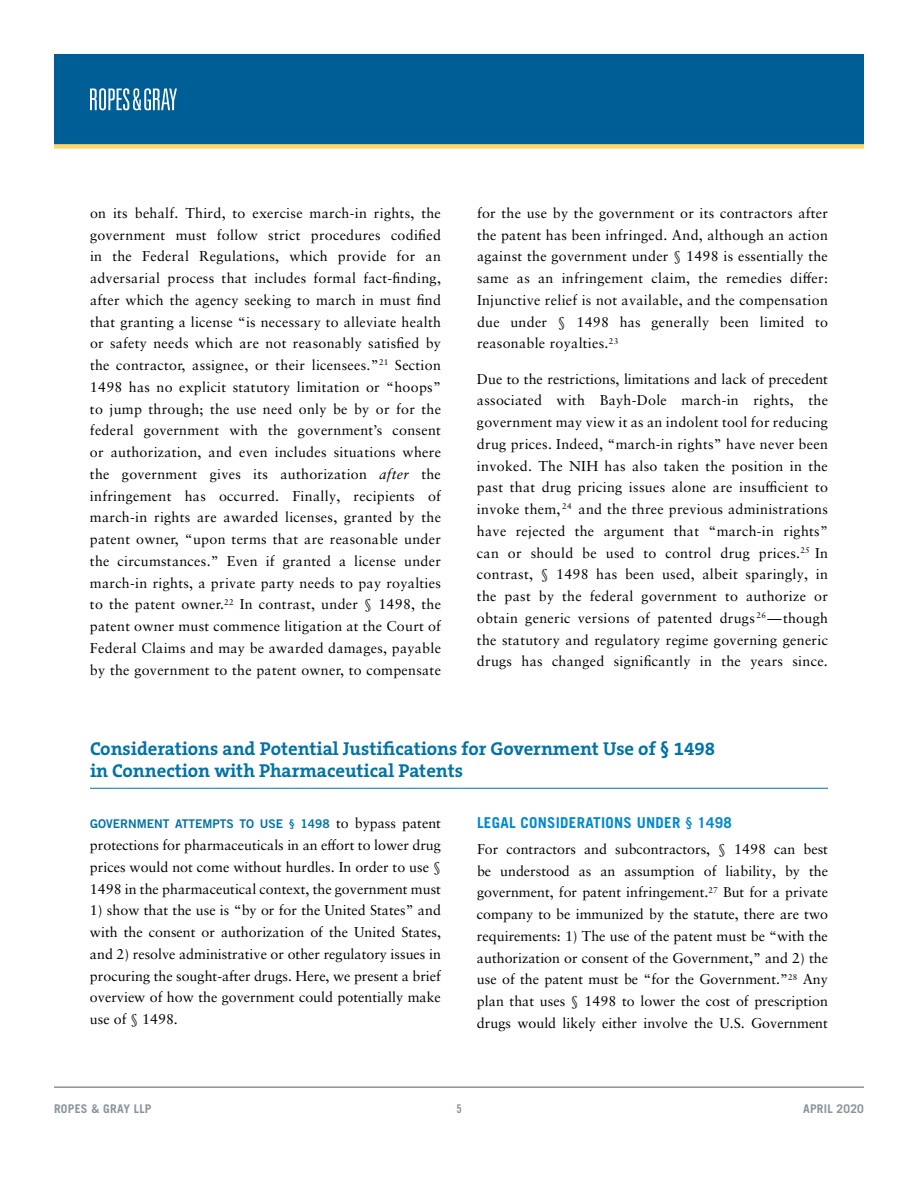
<style>
.page{position:relative;width:918px;height:1188px;background:#fff}
.page>*{position:absolute;margin:0;border:0;box-sizing:border-box;transform-origin:0 0}
.t1{font:700 18.75px/22.5px "The Serif B W7";color:#0173a7}
.t2{font:700 15px "Trade Gothic LT Pro";letter-spacing:.02em;color:#0089cf}
.t3{font:14.25px/21.8px "Sabon LT Pro";letter-spacing:.01em;color:#000;text-align:justify}
.t4{font:12px "Trade Gothic LT Pro Bd 2";color:#0173a7}
.t5{font:700 12px "Trade Gothic LT Pro";letter-spacing:.02em;color:#8a949b}
.t6{font:12px "Trade Gothic LT Pro Bd Cn 20";color:#8a949b}
.s1{font-style:italic}
.s2{font-family:"Sabon LT Pro";font-size:14.25px;color:#000}
</style>
<div class="page">
<div style="left:54px;top:54px;width:810px;height:92px;background:#005e96"></div>
<div style="left:54px;top:144px;width:810px;height:5px;background:#ffd668"></div>
<hr style="left:54px;top:1086px;width:810px;height:2px;background:#8a949b">
<svg style="left:90px;top:88px;width:87px;height:22px"></svg>
<hr style="left:90px;top:788px;width:738px;height:1px;background:#0173a7">
<p class="t3" style="left:90px;top:202px;width:353px">on its behalf. Third, to exercise march-in rights, the government must follow strict procedures codified in the Federal Regulations, which provide for an adversarial process that includes formal fact-finding, after which the agency seeking to march in must find that granting a license “is necessary to alleviate health or safety needs which are not reasonably satisfied by the contractor, assignee, or their licensees.”<sup>21</sup> Section 1498 has no explicit statutory limitation or “hoops” to jump through; the use need only be by or for the federal government with the government’s consent or authorization, and even includes situations where the government gives its authorization <span class="s1">after</span> the infringement has occurred. Finally, recipients of march-in rights are awarded licenses, granted by the patent owner, “upon terms that are reasonable under the circumstances.” Even if granted a license under march-in rights, a private party needs to pay royalties to the patent owner.<sup>22</sup> In contrast, under § 1498, the patent owner must commence litigation at the Court of Federal Claims and may be awarded damages, payable by the government to the patent owner, to compensate</p>
<p class="t3" style="left:477px;top:202px;width:353px">for the use by the government or its contractors after the patent has been infringed. And, although an action against the government under § 1498 is essentially the same as an infringement claim, the remedies differ:<br>Injunctive relief is not available, and the compensation due under § 1498 has generally been limited to reasonable royalties.<sup>23</sup></p>
<p class="t3" style="left:477px;top:367px;width:353px">Due to the restrictions, limitations and lack of precedent associated with Bayh-Dole march-in rights, the government may view it as an indolent tool for reducing drug prices. Indeed, “march-in rights” have never been invoked. The NIH has also taken the position in the past that drug pricing issues alone are insufficient to invoke them, <sup>24</sup> and the three previous administrations have rejected the argument that “march-in rights” can or should be used to control drug prices.<sup>25</sup> In contrast, § 1498 has been used, albeit sparingly, in the past by the federal government to authorize or obtain generic versions of patented drugs <sup>26</sup>—though the statutory and regulatory regime governing generic drugs has changed significantly in the years since.</p>
<h1 class="t1" style="left:90px;top:737px;width:627px">Considerations and Potential Justifications for Government Use of § 1498 in Connection with Pharmaceutical Patents</h1>
<p class="t4" style="left:90px;top:817px;width:353px">GOVERNMENT ATTEMPTS TO USE § 1498 <span class="s2">to bypass patent</span></p>
<p class="t3" style="left:90px;top:834px;width:353px">protections for pharmaceuticals in an effort to lower drug prices would not come without hurdles. In order to use § 1498 in the pharmaceutical context, the government must</p>
<p class="t3" style="left:90px;top:899px;width:353px">1) show that the use is “by or for the United States” and with the consent or authorization of the United States, and 2) resolve administrative or other regulatory issues in procuring the sought-after drugs. Here, we present a brief overview of how the government could potentially make use of § 1498.</p>
<p class="t2" style="left:477px;top:813px;width:256px">LEGAL CONSIDERATIONS UNDER § 1498</p>
<p class="t3" style="left:477px;top:838px;width:353px">For contractors and subcontractors, § 1498 can best be understood as an assumption of liability, by the government, for patent infringement.<sup>27</sup> But for a private company to be immunized by the statute, there are two requirements: 1) The use of the patent must be “with the authorization or consent of the Government,” and 2) the use of the patent must be “for the Government.”<sup>28</sup> Any plan that uses § 1498 to lower the cost of prescription drugs would likely either involve the U.S. Government</p>
<p class="t5" style="left:54px;top:1101px;width:99px">ROPES &amp; GRAY LLP</p>
<p class="t6" style="left:456px;top:1101px;width:7px">5</p>
<p class="t5" style="left:803px;top:1101px;width:62px">APRIL 2020</p>
</div>
